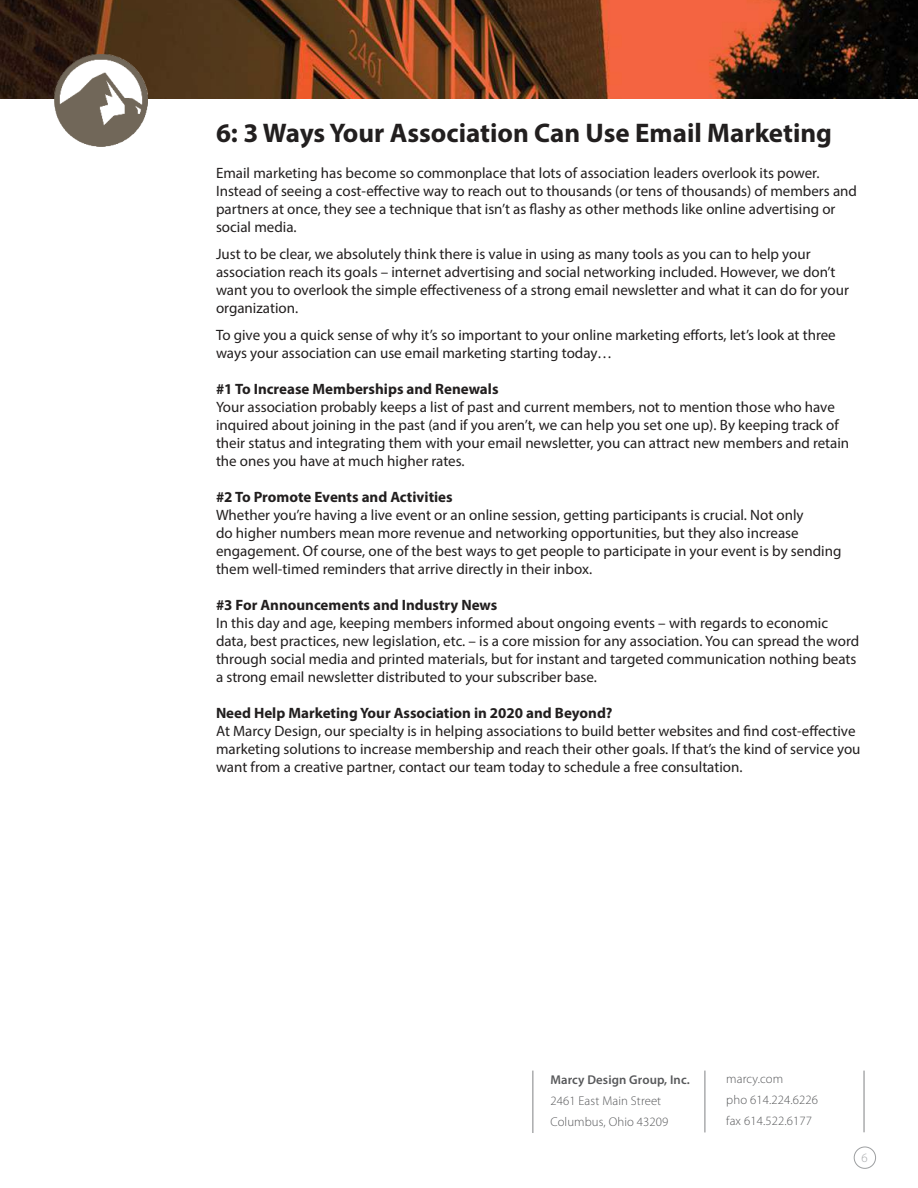
<style>
.page{position:relative;width:918px;height:1188px;background:#fff}
.page>*{position:absolute;margin:0;border:0;box-sizing:border-box;transform-origin:0 0}
.t1{font:700 27px "Myriad Pro";color:#221f1f}
.t2{font:15px/18px "Myriad Pro";color:#221f1f}
.t3{font:700 15px "Myriad Pro";color:#221f1f}
.t4{font:300 12.75px/21px "Myriad Pro";letter-spacing:.01em;color:#57585a}
.t5{font:600 12.75px "Myriad Pro";letter-spacing:.01em;color:#57585a}
.t6{font:300 12.75px "Myriad Pro";color:#a7a9ab}
</style>
<div class="page">
<img style="left:0;top:0;width:918px;height:98px">
<div style="left:854px;top:1147px;width:22px;height:22px;border:1px solid #9d9fa1;border-radius:50%"></div>
<hr style="left:533px;top:1071px;width:1px;height:62px;background:#808284">
<hr style="left:864px;top:1071px;width:1px;height:61px;background:#808284">
<hr style="left:705px;top:1071px;width:1px;height:61px;background:#808284">
<img style="left:54px;top:54px;width:93px;height:93px">
<h1 class="t1" style="left:216px;top:123px;width:618px">6: 3 Ways Your Association Can Use Email Marketing</h1>
<p class="t2" style="left:216px;top:166px;width:643px">Email marketing has become so commonplace that lots of association leaders overlook its power.<br>Instead of seeing a cost-effective way to reach out to thousands (or tens of thousands) of members and partners at once, they see a technique that isn’t as flashy as other methods like online advertising or social media.</p>
<p class="t2" style="left:216px;top:247px;width:634px">Just to be clear, we absolutely think there is value in using as many tools as you can to help your association reach its goals – internet advertising and social networking included. However, we don’t want you to overlook the simple effectiveness of a strong email newsletter and what it can do for your organization.</p>
<p class="t2" style="left:216px;top:328px;width:621px">To give you a quick sense of why it’s so important to your online marketing efforts, let’s look at three ways your association can use email marketing starting today…</p>
<p class="t3" style="left:216px;top:383px;width:284px">#1 To Increase Memberships and Renewals</p>
<p class="t2" style="left:216px;top:400px;width:635px">Your association probably keeps a list of past and current members, not to mention those who have inquired about joining in the past (and if you aren’t, we can help you set one up). By keeping track of their status and integrating them with your email newsletter, you can attract new members and retain the ones you have at much higher rates.</p>
<p class="t3" style="left:216px;top:491px;width:238px">#2 To Promote Events and Activities</p>
<p class="t2" style="left:216px;top:508px;width:627px">Whether you’re having a live event or an online session, getting participants is crucial. Not only<br>do higher numbers mean more revenue and networking opportunities, but they also increase engagement. Of course, one of the best ways to get people to participate in your event is by sending them well-timed reminders that arrive directly in their inbox.</p>
<p class="t3" style="left:216px;top:599px;width:283px">#3 For Announcements and Industry News</p>
<p class="t2" style="left:216px;top:616px;width:645px">In this day and age, keeping members informed about ongoing events – with regards to economic data, best practices, new legislation, etc. – is a core mission for any association. You can spread the word through social media and printed materials, but for instant and targeted communication nothing beats a strong email newsletter distributed to your subscriber base.</p>
<p class="t3" style="left:216px;top:707px;width:398px">Need Help Marketing Your Association in 2020 and Beyond?</p>
<p class="t2" style="left:216px;top:724px;width:646px">At Marcy Design, our specialty is in helping associations to build better websites and find cost-effective marketing solutions to increase membership and reach their other goals. If that’s the kind of service you want from a creative partner, contact our team today to schedule a free consultation.</p>
<p class="t5" style="left:550px;top:1075px;width:141px">Marcy Design Group, Inc.</p>
<p class="t4" style="left:550px;top:1091px;width:120px">2461 East Main Street<br>Columbus, Ohio 43209</p>
<p class="t4" style="left:726px;top:1069px;width:93px">marcy.com<br>pho 614.224.6226 fax 614.522.6177</p>
<p class="t6" style="left:862px;top:1151px;width:8px">6</p>
</div>
